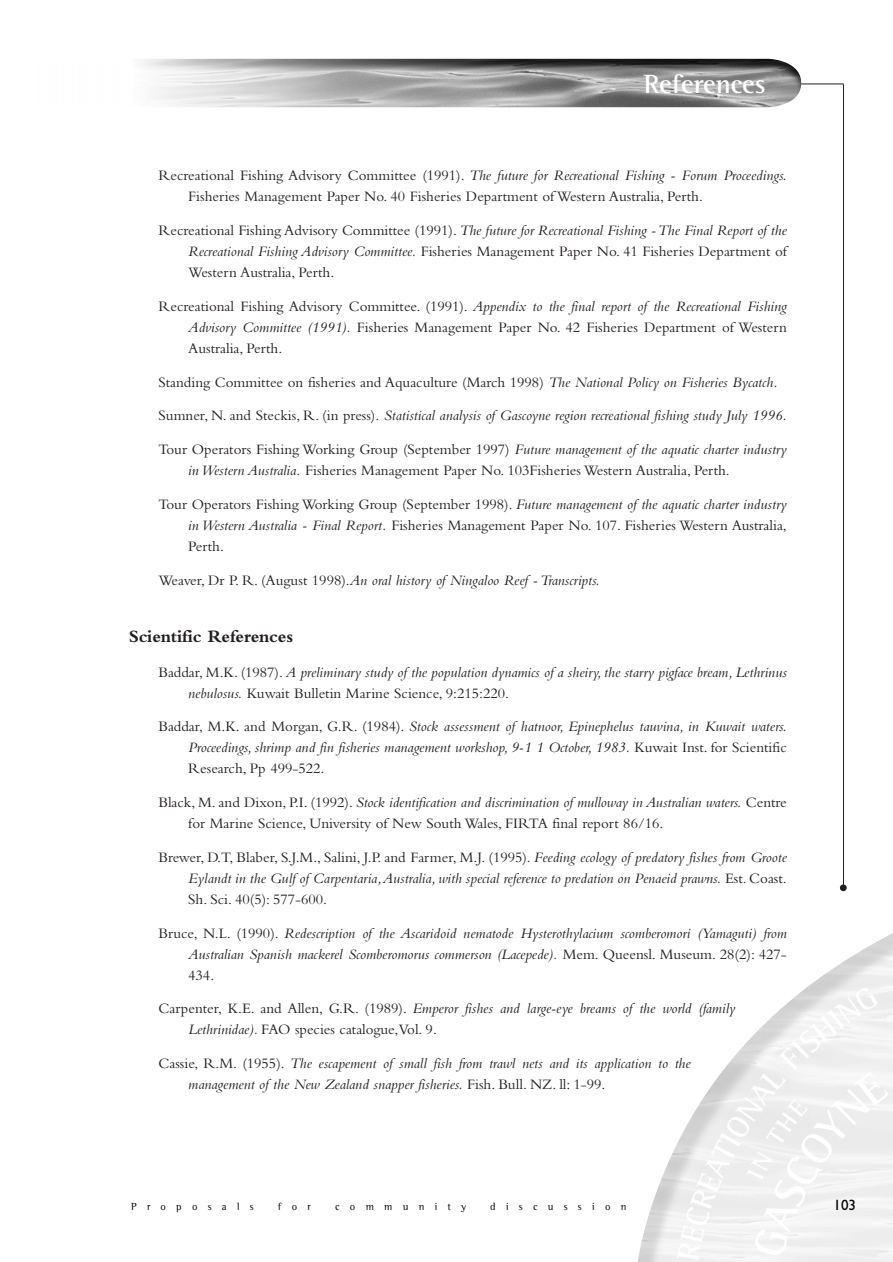
<style>
.page{position:relative;width:893px;height:1262px;background:#fff}
.page>*{position:absolute;margin:0;border:0;box-sizing:border-box;transform-origin:0 0}
.t1{font:700 27px "Rotis Semi Serif";color:#fff}
.t2{font:700 18px "Bembo";letter-spacing:-.01em;color:#231f20}
.t3{font:italic 15px/21px "Bembo";color:#231f20}
.t4{font:15px/21px "Bembo";color:#231f20}
.t5{font:15px "Gill Sans";color:#000}
.t6{font:10.5px "Rotis Semi Serif";letter-spacing:.985em;color:#000}
.s1{font-style:italic}
.s2{font-style:normal}
</style>
<div class="page">
<hr style="left:768px;top:84px;width:75px;height:1px;background:#231f20">
<hr style="left:843px;top:85px;width:1px;height:799px;background:#231f20">
<svg style="left:839px;top:884px;width:7px;height:7px"></svg>
<img style="left:143px;top:59px;width:684px;height:48px">
<img style="left:638px;top:934px;width:254px;height:327px">
<h1 class="t1" style="left:643px;top:74px;width:123px">References</h1>
<p class="t4" style="left:188px;top:166px;width:600px;text-indent:-30px">Recreational Fishing Advisory Committee (1991). <span class="s1">The future for Recreational Fishing - Forum Proceedings.<br></span>Fisheries Management Paper No. 40 Fisheries Department of Western Australia, Perth.</p>
<p class="t4" style="left:188px;top:221px;width:600px;text-align:justify;text-indent:-30px">Recreational Fishing Advisory Committee (1991). <span class="s1">The future for Recreational Fishing - The Final Report of the Recreational Fishing Advisory Committee.</span> Fisheries Management Paper No. 41 Fisheries Department of Western Australia, Perth.</p>
<p class="t4" style="left:188px;top:297px;width:600px;text-align:justify;text-indent:-30px">Recreational Fishing Advisory Committee. (1991). <span class="s1">Appendix to the final report of the Recreational Fishing Advisory Committee (1991).</span> Fisheries Management Paper No. 42 Fisheries Department of Western Australia, Perth.</p>
<p class="t4" style="left:158px;top:373px;width:620px">Standing Committee on fisheries and Aquaculture (March 1998) <span class="s1">The National Policy on Fisheries Bycatch.</span></p>
<p class="t3" style="left:158px;top:406px;width:630px"><span class="s2">Sumner, N. and Steckis, R. (in press).</span> Statistical analysis of Gascoyne region recreational fishing study July 1996.</p>
<p class="t4" style="left:188px;top:440px;width:600px;text-indent:-30px">Tour Operators Fishing Working Group (September 1997) <span class="s1">Future management of the aquatic charter industry in Western Australia.</span> Fisheries Management Paper No. 103Fisheries Western Australia, Perth.</p>
<p class="t4" style="left:188px;top:495px;width:600px;text-align:justify;text-indent:-30px">Tour Operators Fishing Working Group (September 1998). <span class="s1">Future management of the aquatic charter industry in Western Australia - Final Report.</span> Fisheries Management Paper No. 107. Fisheries Western Australia, Perth.</p>
<p class="t3" style="left:158px;top:571px;width:443px"><span class="s2">Weaver, Dr P. R. (August 1998).</span>An oral history of Ningaloo Reef - Transcripts.</p>
<p class="t2" style="left:129px;top:629px;width:166px">Scientific References</p>
<p class="t3" style="left:188px;top:662px;width:600px;text-indent:-30px"><span class="s2">Baddar, M.K. (1987).</span> A preliminary study of the population dynamics of a sheiry, the starry pigface bream, Lethrinus nebulosus. <span class="s2">Kuwait Bulletin Marine Science, 9:215:220.</span></p>
<p class="t3" style="left:188px;top:717px;width:600px;text-align:justify;text-indent:-30px"><span class="s2">Baddar, M.K. and Morgan, G.R. (1984).</span> Stock assessment of hatnoor, Epinephelus tauvina, in Kuwait waters.<br>Proceedings, shrimp and fin fisheries management workshop, 9-1 1 October, 1983. <span class="s2">Kuwait Inst. for Scientific Research, Pp 499-522.</span></p>
<p class="t4" style="left:188px;top:793px;width:600px;text-indent:-30px">Black, M. and Dixon, P.I. (1992). <span class="s1">Stock identification and discrimination of mulloway in Australian waters.</span> Centre for Marine Science, University of New South Wales, FIRTA final report 86/16.</p>
<p class="t3" style="left:188px;top:848px;width:600px;text-align:justify;text-indent:-30px"><span class="s2">Brewer, D.T, Blaber, S.J.M., Salini, J.P. and Farmer, M.J. (1995).</span> Feeding ecology of predatory fishes from Groote Eylandt in the Gulf of Carpentaria,Australia, with special reference to predation on Penaeid prawns. <span class="s2">Est. Coast.<br>Sh. Sci. 40(5): 577-600.</span></p>
<p class="t3" style="left:188px;top:923px;width:600px;text-align:justify;text-indent:-30px"><span class="s2">Bruce, N.L. (1990).</span> Redescription of the Ascaridoid nematode Hysterothylacium scomberomori (Yamaguti) from Australian Spanish mackerel Scomberomorus commerson (Lacepede). <span class="s2">Mem. Queensl. Museum. 28(2): 427- 434.</span></p>
<p class="t3" style="left:188px;top:999px;width:548px;text-indent:-30px"><span class="s2">Carpenter, K.E. and Allen, G.R. (1989).</span> Emperor fishes and large-eye breams of the world (family<br>Lethrinidae). <span class="s2">FAO species catalogue,Vol. 9.</span></p>
<p class="t3" style="left:188px;top:1054px;width:504px;text-indent:-30px"><span class="s2">Cassie, R.M. (1955).</span> The escapement of small fish from trawl nets and its application to the management of the New Zealand snapper fisheries. <span class="s2">Fish. Bull. NZ. ll: 1-99.</span></p>
<p class="t6" style="left:131px;top:1202px;width:124px">Proposals</p>
<p class="t6" style="left:278px;top:1202px;width:34px">for</p>
<p class="t6" style="left:335px;top:1202px;width:133px">community</p>
<p class="t6" style="left:490px;top:1202px;width:138px">discussion</p>
<p class="t5" style="left:833px;top:1200px;width:24px">103</p>
</div>
